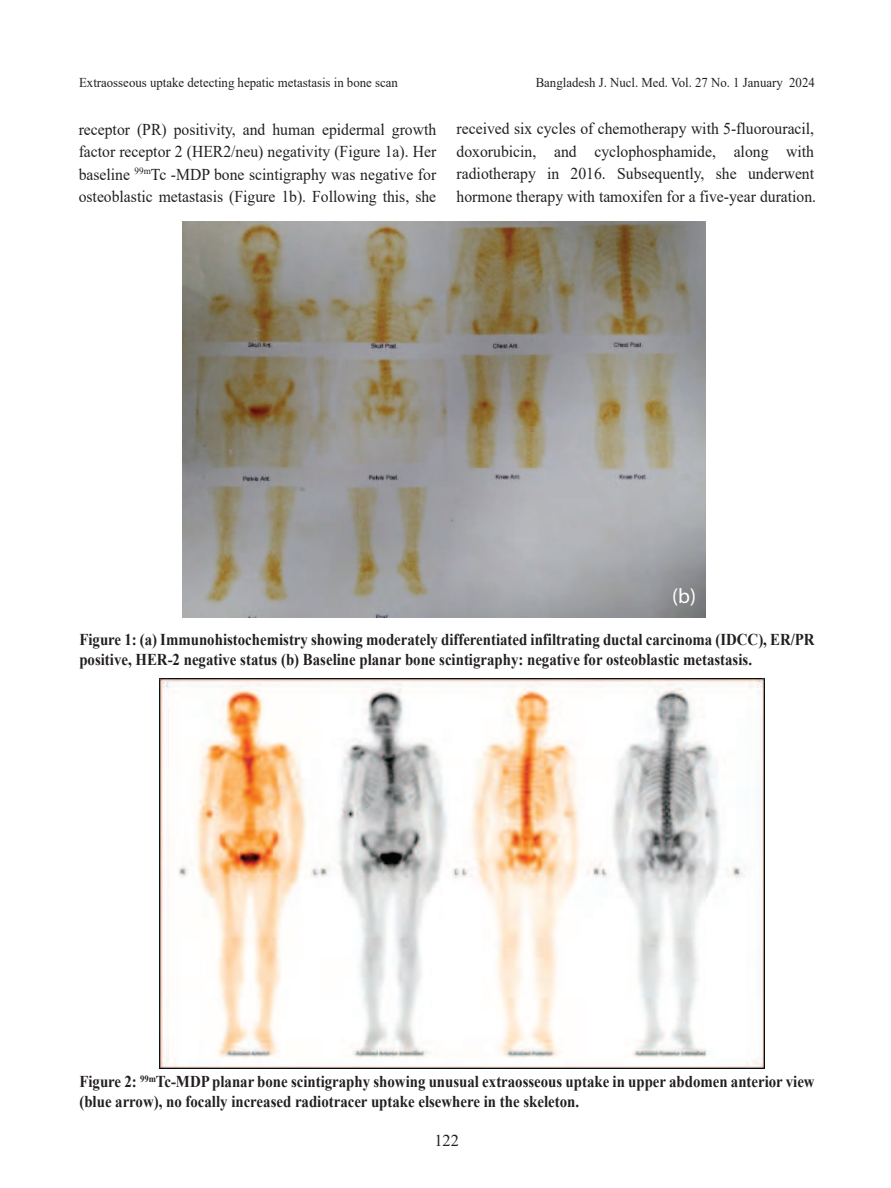
<style>
.page{position:relative;width:891px;height:1188px;background:#fff}
.page>*{position:absolute;margin:0;border:0;box-sizing:border-box;transform-origin:0 0}
.t1{font:21px "Myriad";color:#fff}
.t2{font:16.5px/22.5px "Times New Roman";color:#231f20;text-align:justify;scale:.95 1}
.t3{font:700 16.5px/19.5px "Times New Roman";color:#231f20;scale:.9 1}
.t4{font:16.5px "Times New Roman";color:#231f20}
.t5{font:13.5px "Times New Roman";color:#231f20;scale:.95 1}
</style>
<div class="page">
<img style="left:160px;top:679px;width:604px;height:390px">
<img style="left:182px;top:222px;width:524px;height:396px">
<p class="t5" style="left:79px;top:77px;width:337px">Extraosseous uptake detecting hepatic metastasis in bone scan</p>
<p class="t2" style="left:79px;top:120px;width:378px">receptor (PR) positivity, and human epidermal growth factor receptor 2 (HER2/neu) negativity (Figure 1a). Her baseline <sup>99m</sup>Tc -MDP bone scintigraphy was negative for osteoblastic metastasis (Figure 1b). Following this, she</p>
<p class="t5" style="left:536px;top:77px;width:295px">Bangladesh J. Nucl. Med. Vol. 27 No. 1 January 2024</p>
<p class="t2" style="left:457px;top:119px;width:380px;text-align:left">received six cycles of chemotherapy with 5-fluorouracil, doxorubicin, and cyclophosphamide, along with radiotherapy in 2016. Subsequently, she underwent hormone therapy with tamoxifen for a five-year duration.</p>
<p class="t1" style="left:672px;top:588px;width:25px">(b)</p>
<p class="t3" style="left:79px;top:632px;width:818px">Figure 1: (a) Immunohistochemistry showing moderately differentiated infiltrating ductal carcinoma (IDCC), ER/PR positive, HER-2 negative status (b) Baseline planar bone scintigraphy: negative for osteoblastic metastasis.</p>
<p class="t3" style="left:79px;top:1074px;width:819px">Figure 2: <sup>99m</sup>Tc-MDP planar bone scintigraphy showing unusual extraosseous uptake in upper abdomen anterior view (blue arrow), no focally increased radiotracer uptake elsewhere in the skeleton.</p>
<p class="t4" style="left:434px;top:1134px;width:26px">122</p>
</div>
